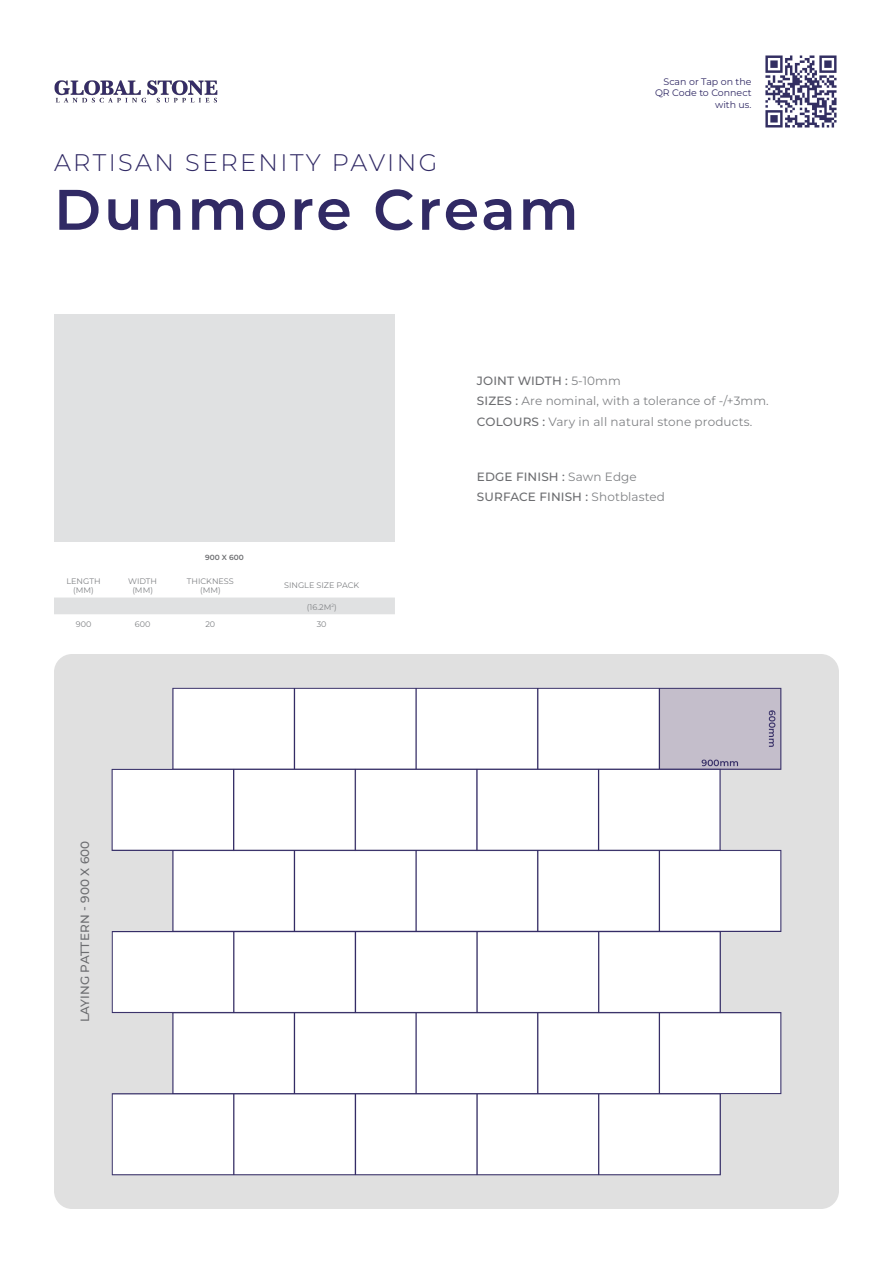
<style>
.page{position:relative;width:893px;height:1263px;background:#fff}
.page>*{position:absolute;margin:0;border:0;box-sizing:border-box;transform-origin:0 0}
.t1{font:600 57px "Montserrat";letter-spacing:.05em;color:#312a65}
.t2{font:300 24px "Montserrat";letter-spacing:.1em;color:#312a65}
.t3{font:500 12px "Montserrat";letter-spacing:.01em;color:#6c6d70}
.t4{font:12px "Montserrat";letter-spacing:.01em;color:#808285}
.t5{font:9.45px/11.4px "Montserrat";color:#312a65;text-align:right}
.t6{font:8.1px/9.1px "Montserrat";color:#808285;text-align:center}
.t7{font:600 7.5px "Montserrat";color:#6c6d70}
.s1{font-weight:400;color:#808285}
.s2{font-weight:500;color:#6c6d70}
</style>
<div class="page">
<img style="left:54px;top:80px;width:164px;height:23px">
<div style="left:54px;top:597px;width:341px;height:17px;background:#e0e1e2"></div>
<div style="left:54px;top:314px;width:341px;height:227px;background:#e0e1e2"></div>
<img style="left:54px;top:654px;width:785px;height:555px">
<img style="left:765px;top:55px;width:72px;height:73px">
<p class="t2" style="left:54px;top:147px;width:385px">ARTISAN SERENITY PAVING</p>
<p class="t1" style="left:54px;top:172px;width:526px">Dunmore Cream</p>
<p class="t5" style="left:655px;top:76px;width:98px">Scan or Tap on the<br>QR Code to Connect with us.</p>
<p class="t3" style="left:477px;top:373px;width:145px">JOINT WIDTH : <span class="s1">5-10mm</span></p>
<p class="t4" style="left:477px;top:393px;width:293px"><span class="s2">SIZES :</span> Are nominal, with a tolerance of -/+3mm.</p>
<p class="t4" style="left:477px;top:413px;width:277px"><span class="s2">COLOURS :</span> Vary in all natural stone products.</p>
<p class="t7" style="left:205px;top:552px;width:40px">900 X 600</p>
<p class="t6" style="left:67px;top:576px;width:36px">LENGTH (MM)</p>
<p class="t6" style="left:128px;top:576px;width:30px">WIDTH (MM)</p>
<p class="t6" style="left:187px;top:576px;width:48px">THICKNESS (MM)</p>
<p class="t6" style="left:284px;top:581px;width:77px">SINGLE SIZE PACK</p>
<p class="t6" style="left:307px;top:602px;width:31px">(16.2M<sup>2</sup>)</p>
<p class="t6" style="left:76px;top:619px;width:17px">900</p>
<p class="t6" style="left:135px;top:619px;width:17px">600</p>
<p class="t6" style="left:205px;top:619px;width:11px">20</p>
<p class="t6" style="left:317px;top:619px;width:11px">30</p>
<p class="t3" style="left:77px;top:1022px;width:183px;rotate:-90deg">LAYING PATTERN - 900 X 600</p>
<p class="t3" style="left:477px;top:468px;width:161px">EDGE FINISH : <span class="s1">Sawn Edge</span></p>
<p class="t3" style="left:477px;top:489px;width:190px">SURFACE FINISH : <span class="s1">Shotblasted</span></p>
</div>
